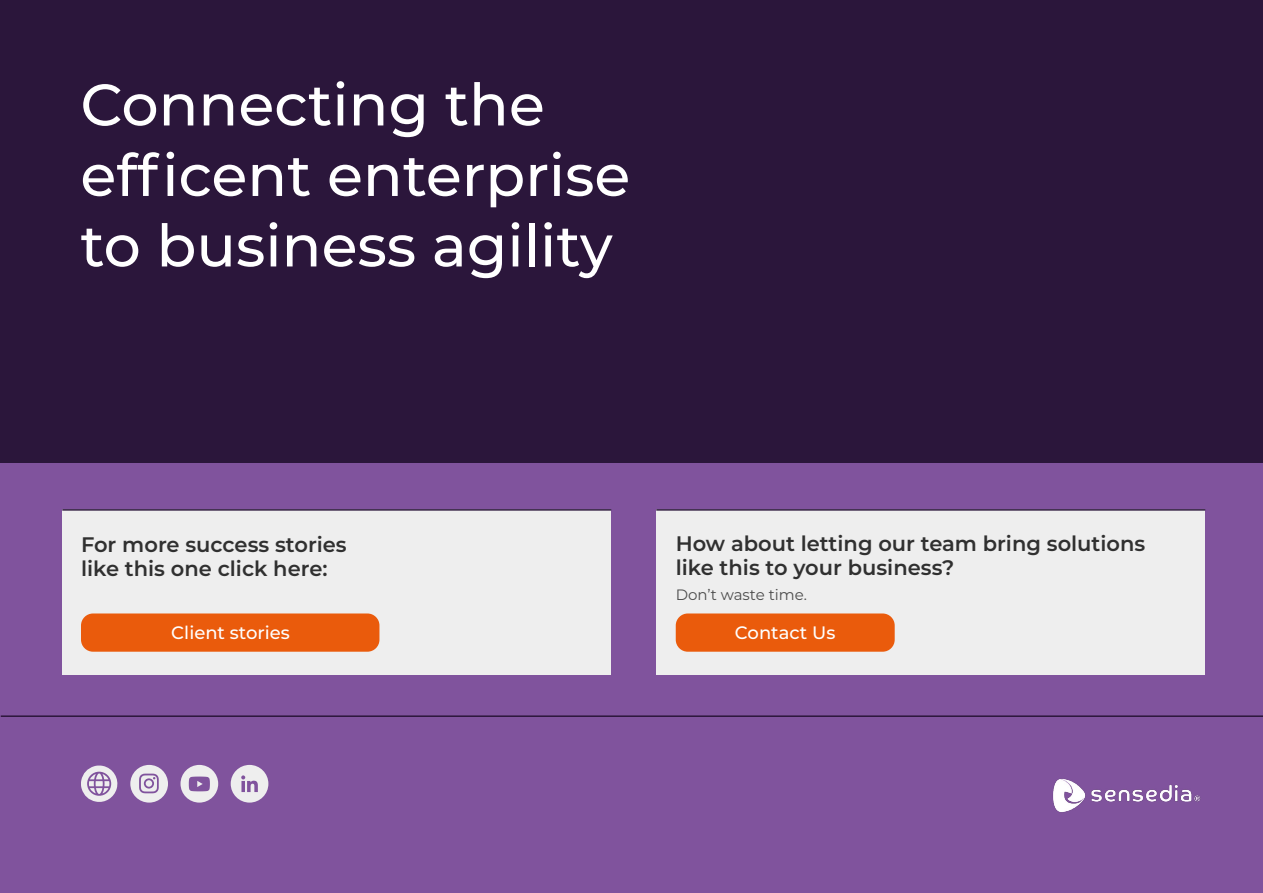
<style>
.page{position:relative;width:1263px;height:893px;background:#fff}
.page>*{position:absolute;margin:0;border:0;box-sizing:border-box;transform-origin:0 0}
.t1{font:500 58.5px/70.5px "Montserrat";color:#fff}
.t2{font:600 21px/24px "Montserrat";color:#303030}
.t3{font:500 18px "Montserrat";color:#fff}
.t4{font:15px "Montserrat";color:#4c4c4c}
</style>
<div class="page">
<div style="left:0;top:0;width:1263px;height:717px;background:#2b163b"></div>
<div style="left:0;top:463px;width:1263px;height:430px;background:#80539d"></div>
<div style="left:656px;top:510px;width:549px;height:165px;background:#eee"></div>
<img style="left:1053px;top:779px;width:148px;height:33px">
<hr style="left:1px;top:715px;width:1262px;height:2px;background:#2b163b">
<div style="left:62px;top:510px;width:549px;height:165px;background:#eee"></div>
<div style="left:81px;top:613px;width:298px;height:39px;background:#ea5b0c;border-radius:12px"></div>
<svg style="left:81px;top:765px;width:37px;height:37px"></svg>
<svg style="left:130px;top:765px;width:38px;height:38px"></svg>
<svg style="left:180px;top:765px;width:38px;height:38px"></svg>
<svg style="left:231px;top:765px;width:37px;height:38px"></svg>
<hr style="left:62px;top:509px;width:549px;height:2px;background:#2b173b">
<hr style="left:656px;top:509px;width:549px;height:2px;background:#2b173b">
<div style="left:676px;top:613px;width:219px;height:39px;background:#ea5b0c;border-radius:12px"></div>
<h1 class="t1" style="left:80px;top:67px;width:551px">Connecting the efficent enterprise to business agility</h1>
<p class="t2" style="left:81px;top:532px;width:267px">For more success stories like this one click here:</p>
<p class="t3" style="left:171px;top:620px;width:120px">Client stories</p>
<p class="t2" style="left:676px;top:531px;width:471px">How about letting our team bring solutions like this to your business?</p>
<p class="t4" style="left:676px;top:584px;width:133px">Don’t waste time.</p>
<p class="t3" style="left:735px;top:620px;width:102px">Contact Us</p>
</div>
